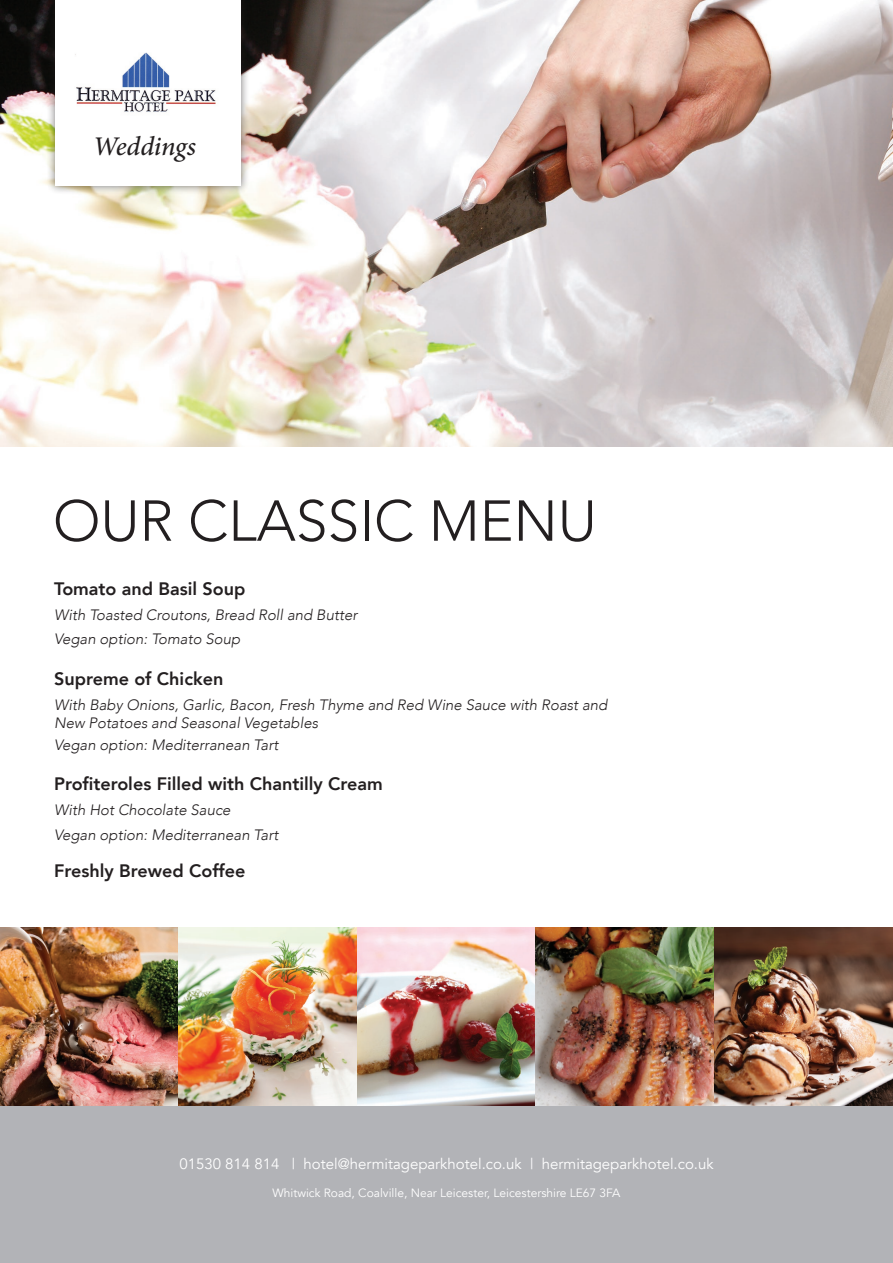
<style>
.page{position:relative;width:893px;height:1263px;background:#fff}
.page>*{position:absolute;margin:0;border:0;box-sizing:border-box;transform-origin:0 0}
.t1{font:300 57px "Avenir";color:#231f20}
.t2{font:italic 500 27px "Minion Pro";letter-spacing:-.01em;color:#231f20}
.t3{font:800 18px "Avenir";color:#231f20}
.t4{font:italic 300 15px/18px "Avenir";color:#231f20}
.t5{font:15px "Avenir";color:#fff}
.t6{font:12px "Avenir";color:#fff}
</style>
<div class="page">
<img style="left:0;top:0;width:893px;height:446px">
<div style="left:46px;top:0;width:204px;height:195px;background:#231f20;opacity:.5"></div>
<div style="left:55px;top:0;width:186px;height:185px;background:#fff"></div>
<img style="left:75px;top:52px;width:141px;height:60px">
<div style="left:0;top:1063px;width:893px;height:200px;background:#b2b3b7"></div>
<img style="left:0;top:927px;width:893px;height:179px">
<p class="t2" style="left:93px;top:128px;width:105px">Weddings</p>
<p class="t1" style="left:53px;top:487px;width:545px">OUR CLASSIC MENU</p>
<p class="t3" style="left:54px;top:575px;width:193px">Tomato and Basil Soup</p>
<p class="t4" style="left:54px;top:606px;width:305px">With Toasted Croutons, Bread Roll and Butter</p>
<p class="t4" style="left:54px;top:630px;width:188px">Vegan option: Tomato Soup</p>
<p class="t3" style="left:54px;top:665px;width:171px">Supreme of Chicken</p>
<p class="t4" style="left:54px;top:696px;width:555px">With Baby Onions, Garlic, Bacon, Fresh Thyme and Red Wine Sauce with Roast and<br>New Potatoes and Seasonal Vegetables</p>
<p class="t4" style="left:54px;top:735px;width:226px">Vegan option: Mediterranean Tart</p>
<p class="t3" style="left:54px;top:770px;width:330px">Profiteroles Filled with Chantilly Cream</p>
<p class="t4" style="left:54px;top:801px;width:178px">With Hot Chocolate Sauce</p>
<p class="t4" style="left:54px;top:825px;width:226px">Vegan option: Mediterranean Tart</p>
<p class="t3" style="left:54px;top:857px;width:193px">Freshly Brewed Coffee</p>
<p class="t5" style="left:179px;top:1155px;width:536px">01530 814 814 | hotel@hermitageparkhotel.co.uk | hermitageparkhotel.co.uk</p>
<p class="t6" style="left:272px;top:1185px;width:350px">Whitwick Road, Coalville, Near Leicester, Leicestershire LE67 3FA</p>
</div>
